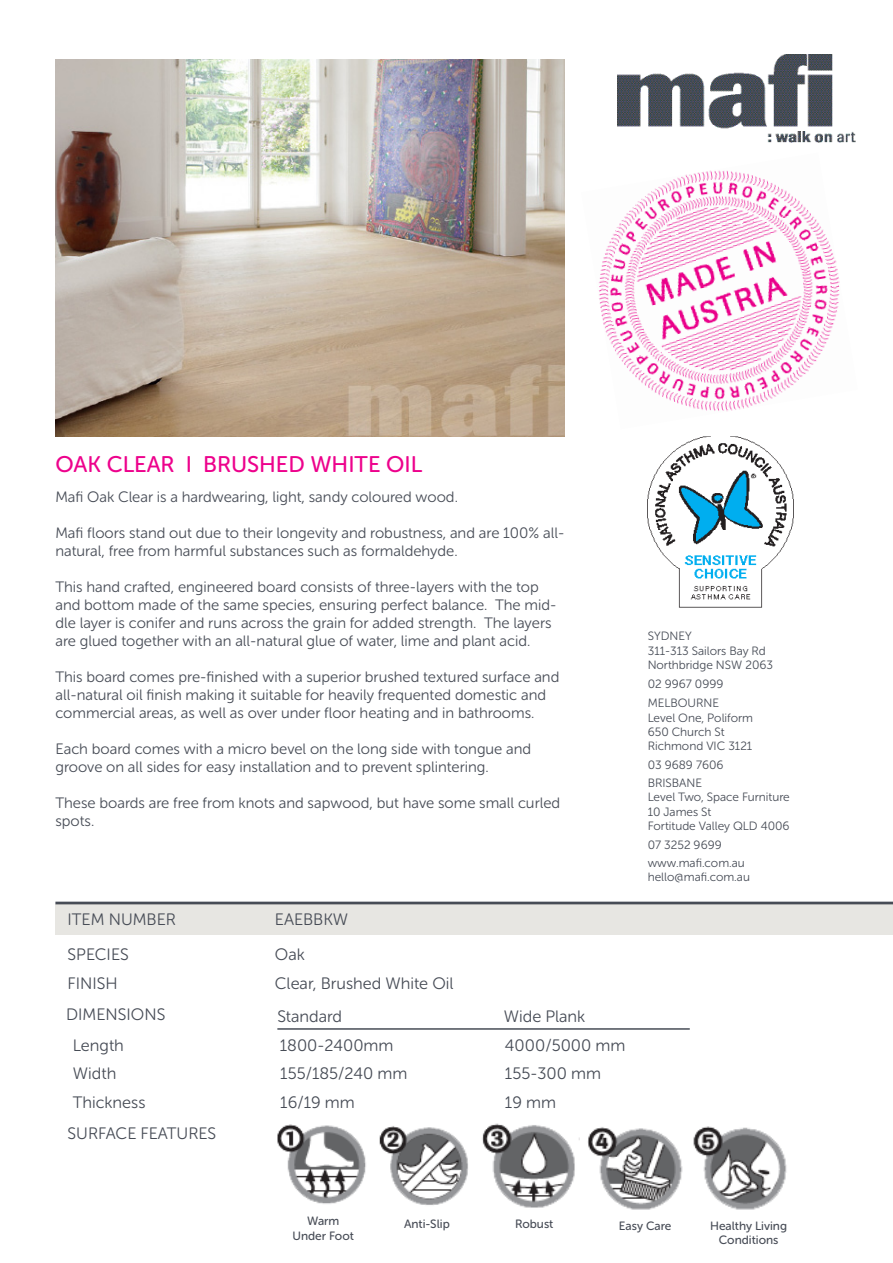
<style>
.page{position:relative;width:893px;height:1263px;background:#fff}
.page>*{position:absolute;margin:0;border:0;box-sizing:border-box;transform-origin:0 0}
.t1{font:22.5px "Museo Sans Rounded 500";color:#ed028c}
.t2{font:16.5px "Museo Sans Rounded 300";color:#474c56}
.t3{font:15px/18px "Museo Sans Rounded 300";color:#474c56}
.t4{font:12px/14.4px "Museo Sans Rounded 300";color:#474c56}
.t5{font:12px/14.4px "Museo Sans Rounded 500";color:#474c56;text-align:center}
</style>
<div class="page">
<img style="left:617px;top:54px;width:238px;height:88px">
<img style="left:55px;top:60px;width:510px;height:376px">
<img style="left:632px;top:170px;width:174px;height:39px">
<img style="left:598px;top:209px;width:239px;height:95px">
<img style="left:600px;top:266px;width:240px;height:71px">
<img style="left:609px;top:322px;width:231px;height:57px">
<img style="left:638px;top:379px;width:161px;height:33px">
<img style="left:648px;top:436px;width:145px;height:172px">
<hr style="left:55px;top:902px;width:838px;height:3px;background:#474c56">
<div style="left:55px;top:905px;width:838px;height:30px;background:#e7e6e2"></div>
<hr style="left:277px;top:1028px;width:413px;height:2px;background:#474c56">
<img style="left:277px;top:1124px;width:89px;height:80px">
<img style="left:379px;top:1126px;width:89px;height:79px">
<img style="left:482px;top:1123px;width:93px;height:85px">
<img style="left:587px;top:1127px;width:96px;height:83px">
<img style="left:693px;top:1126px;width:94px;height:84px">
<h1 class="t1" style="left:55px;top:452px;width:368px">OAK CLEAR I BRUSHED WHITE OIL</h1>
<p class="t3" style="left:55px;top:488px;width:404px">Mafi Oak Clear is a hardwearing, light, sandy coloured wood.</p>
<p class="t3" style="left:55px;top:524px;width:510px">Mafi floors stand out due to their longevity and robustness, and are 100% all&shy;natural, free from harmful substances such as formaldehyde.</p>
<p class="t3" style="left:55px;top:578px;width:502px">This hand crafted, engineered board consists of three-layers with the top and bottom made of the same species, ensuring perfect balance. The mid&shy;dle layer is conifer and runs across the grain for added strength. The layers are glued together with an all-natural glue of water, lime and plant acid.</p>
<p class="t3" style="left:55px;top:668px;width:505px">This board comes pre-finished with a superior brushed textured surface and all-natural oil finish making it suitable for heavily frequented domestic and commercial areas, as well as over under floor heating and in bathrooms.</p>
<p class="t3" style="left:55px;top:740px;width:477px">Each board comes with a micro bevel on the long side with tongue and groove on all sides for easy installation and to prevent splintering.</p>
<p class="t3" style="left:55px;top:794px;width:506px">These boards are free from knots and sapwood, but have some small curled spots.</p>
<p class="t2" style="left:68px;top:910px;width:110px">ITEM NUMBER</p>
<p class="t2" style="left:275px;top:910px;width:75px">EAEBBKW</p>
<p class="t2" style="left:68px;top:945px;width:63px">SPECIES</p>
<p class="t2" style="left:275px;top:945px;width:31px">Oak</p>
<p class="t2" style="left:68px;top:974px;width:52px">FINISH</p>
<p class="t2" style="left:275px;top:974px;width:180px">Clear, Brushed White Oil</p>
<p class="t2" style="left:66px;top:1005px;width:101px">DIMENSIONS</p>
<p class="t2" style="left:277px;top:1007px;width:66px">Standard</p>
<p class="t2" style="left:504px;top:1007px;width:83px">Wide Plank</p>
<p class="t2" style="left:73px;top:1037px;width:53px">Length</p>
<p class="t2" style="left:280px;top:1037px;width:115px">1800-2400mm</p>
<p class="t2" style="left:505px;top:1037px;width:122px">4000/5000 mm</p>
<p class="t2" style="left:73px;top:1065px;width:45px">Width</p>
<p class="t2" style="left:280px;top:1065px;width:129px">155/185/240 mm</p>
<p class="t2" style="left:505px;top:1065px;width:97px">155-300 mm</p>
<p class="t2" style="left:73px;top:1093px;width:74px">Thickness</p>
<p class="t2" style="left:280px;top:1093px;width:76px">16/19 mm</p>
<p class="t2" style="left:505px;top:1093px;width:53px">19 mm</p>
<p class="t2" style="left:68px;top:1124px;width:150px">SURFACE FEATURES</p>
<p class="t4" style="left:648px;top:629px;width:127px">SYDNEY<br>311-313 Sailors Bay Rd<br>Northbridge NSW 2063</p>
<p class="t4" style="left:648px;top:677px;width:77px">02 9967 0999</p>
<p class="t4" style="left:648px;top:696px;width:107px">MELBOURNE<br>Level One, Poliform<br>650 Church St<br>Richmond VIC 3121</p>
<p class="t4" style="left:648px;top:758px;width:77px">03 9689 7606</p>
<p class="t4" style="left:648px;top:776px;width:143px">BRISBANE<br>Level Two, Space Furniture<br>10 James St<br>Fortitude Valley QLD 4006</p>
<p class="t4" style="left:648px;top:836px;width:99px;line-height:18.1px">07 3252 9699 www.mafi.com.au</p>
<p class="t4" style="left:648px;top:870px;width:104px">hello@mafi.com.au</p>
<p class="t5" style="left:293px;top:1214px;width:63px">Warm<br>Under Foot</p>
<p class="t5" style="left:404px;top:1217px;width:47px">Anti-Slip</p>
<p class="t5" style="left:515px;top:1217px;width:40px">Robust</p>
<p class="t5" style="left:619px;top:1218px;width:54px">Easy Care</p>
<p class="t5" style="left:710px;top:1218px;width:78px">Healthy Living<br>Conditions</p>
</div>
